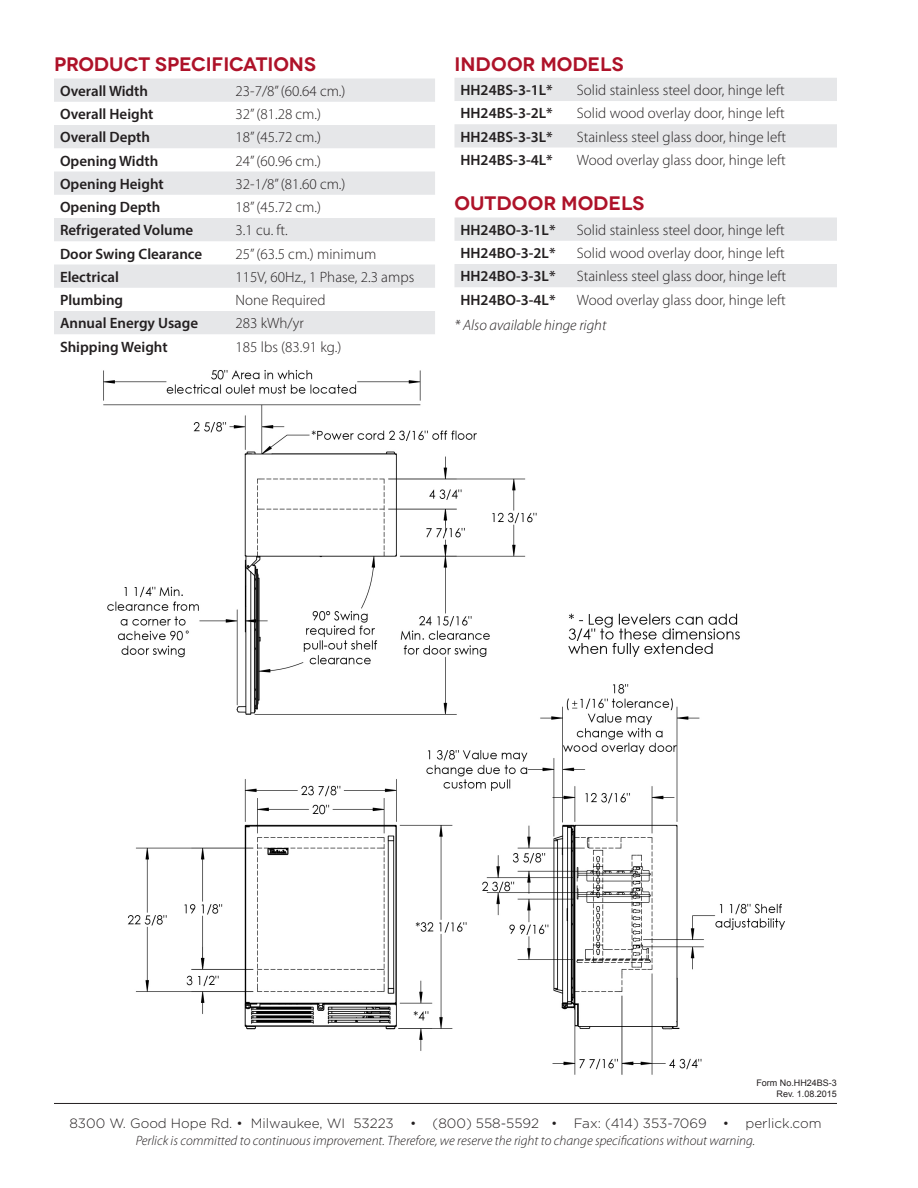
<style>
.page{position:relative;width:918px;height:1188px;background:#fff}
.page>*{position:absolute;margin:0;border:0;box-sizing:border-box;transform-origin:0 0}
.t1{font:600 19.5px "Novecentowide";color:#ae1229}
.t2{font:300 15px "Myriad Pro";color:#231f20}
.t3{font:600 15px "Myriad Pro";color:#231f20}
.t4{font:italic 300 15px "Myriad Pro";color:#231f20}
.t5{font:italic 300 13.5px "Myriad Pro";color:#231f20}
.t6{font:300 13.5px "Gotham";color:#231f20}
.t7{font:9px/10.8px "Arial";color:#231f20;text-align:right}
</style>
<div class="page">
<hr style="left:54px;top:1103px;width:783px;height:1px;background:#231f20">
<svg style="left:54px;top:79px;width:381px;height:255px;fill:#e6e7e9"></svg>
<svg style="left:454px;top:78px;width:383px;height:70px"></svg>
<svg style="left:454px;top:218px;width:383px;height:69px"></svg>
<img style="left:103px;top:370px;width:682px;height:705px">
<p class="t1" style="left:54px;top:52px;width:263px">PRODUCT SPECIFICATIONS</p>
<p class="t1" style="left:454px;top:52px;width:171px">INDOOR MODELS</p>
<p class="t3" style="left:460px;top:80px;width:94px">HH24BS-3-1L*</p>
<p class="t2" style="left:577px;top:81px;width:209px">Solid stainless steel door, hinge left</p>
<p class="t3" style="left:460px;top:104px;width:94px">HH24BS-3-2L*</p>
<p class="t2" style="left:577px;top:104px;width:209px">Solid wood overlay door, hinge left</p>
<p class="t3" style="left:460px;top:127px;width:94px">HH24BS-3-3L*</p>
<p class="t2" style="left:577px;top:127px;width:211px">Stainless steel glass door, hinge left</p>
<p class="t3" style="left:460px;top:150px;width:94px">HH24BS-3-4L*</p>
<p class="t2" style="left:577px;top:151px;width:210px">Wood overlay glass door, hinge left</p>
<p class="t1" style="left:454px;top:191px;width:191px">OUTDOOR MODELS</p>
<p class="t3" style="left:460px;top:220px;width:97px">HH24BO-3-1L*</p>
<p class="t2" style="left:577px;top:221px;width:209px">Solid stainless steel door, hinge left</p>
<p class="t3" style="left:460px;top:243px;width:97px">HH24BO-3-2L*</p>
<p class="t2" style="left:577px;top:244px;width:209px">Solid wood overlay door, hinge left</p>
<p class="t3" style="left:460px;top:267px;width:97px">HH24BO-3-3L*</p>
<p class="t2" style="left:577px;top:267px;width:211px">Stainless steel glass door, hinge left</p>
<p class="t3" style="left:460px;top:290px;width:97px">HH24BO-3-4L*</p>
<p class="t2" style="left:577px;top:290px;width:210px">Wood overlay glass door, hinge left</p>
<p class="t4" style="left:454px;top:316px;width:153px">* Also available hinge right</p>
<p class="t3" style="left:60px;top:81px;width:90px">Overall Width</p>
<p class="t2" style="left:236px;top:82px;width:111px">23-7/8” (60.64 cm.)</p>
<p class="t3" style="left:60px;top:104px;width:95px">Overall Height</p>
<p class="t2" style="left:236px;top:105px;width:87px">32” (81.28 cm.)</p>
<p class="t3" style="left:60px;top:128px;width:92px">Overall Depth</p>
<p class="t2" style="left:236px;top:128px;width:87px">18” (45.72 cm.)</p>
<p class="t3" style="left:60px;top:151px;width:100px">Opening Width</p>
<p class="t2" style="left:236px;top:151px;width:87px">24” (60.96 cm.)</p>
<p class="t3" style="left:60px;top:174px;width:105px">Opening Height</p>
<p class="t2" style="left:236px;top:175px;width:111px">32-1/8” (81.60 cm.)</p>
<p class="t3" style="left:60px;top:197px;width:102px">Opening Depth</p>
<p class="t2" style="left:236px;top:198px;width:87px">18” (45.72 cm.)</p>
<p class="t3" style="left:60px;top:221px;width:135px">Refrigerated Volume</p>
<p class="t2" style="left:236px;top:221px;width:54px">3.1 cu. ft.</p>
<p class="t3" style="left:60px;top:244px;width:144px">Door Swing Clearance</p>
<p class="t2" style="left:236px;top:244px;width:142px">25” (63.5 cm.) minimum</p>
<p class="t3" style="left:60px;top:267px;width:60px">Electrical</p>
<p class="t2" style="left:236px;top:268px;width:180px">115V, 60Hz., 1 Phase, 2.3 amps</p>
<p class="t3" style="left:60px;top:290px;width:65px">Plumbing</p>
<p class="t2" style="left:236px;top:291px;width:91px">None Required</p>
<p class="t3" style="left:60px;top:314px;width:140px">Annual Energy Usage</p>
<p class="t2" style="left:236px;top:314px;width:70px">283 kWh/yr</p>
<p class="t3" style="left:60px;top:337px;width:109px">Shipping Weight</p>
<p class="t2" style="left:236px;top:337px;width:107px">185 lbs (83.91 kg.)</p>
<p class="t7" style="left:756px;top:1078px;width:82px">Form No.HH24BS-3<br>Rev. 1.08.2015</p>
<p class="t6" style="left:69px;top:1115px;width:754px">8300 W. Good Hope Rd. • Milwaukee, WI 53223 • (800) 558-5592 • Fax: (414) 353-7069 • perlick.com</p>
<p class="t5" style="left:136px;top:1132px;width:621px">Perlick is committed to continuous improvement. Therefore, we reserve the right to change specifications without warning.</p>
</div>
